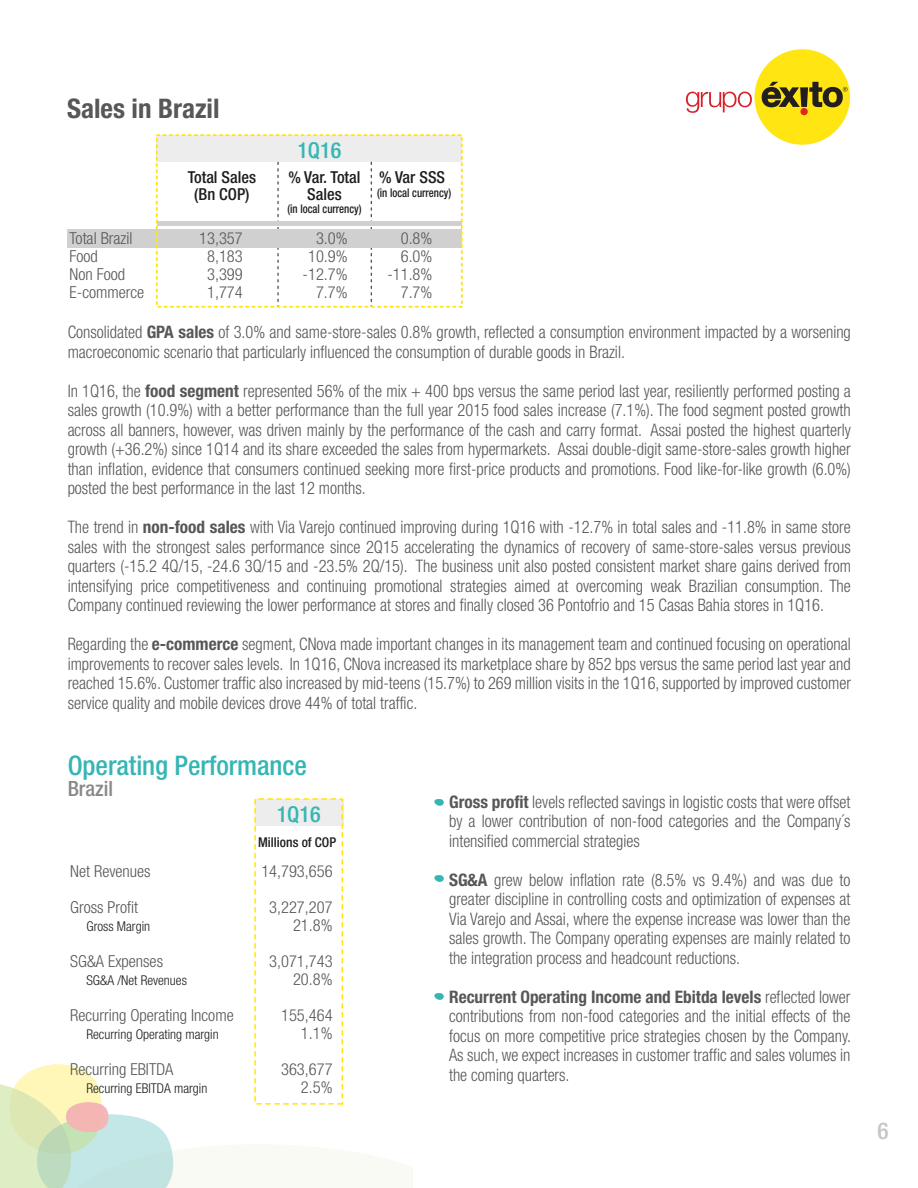
<style>
.page{position:relative;width:918px;height:1188px;background:#fff}
.page>*{position:absolute;margin:0;border:0;box-sizing:border-box;transform-origin:0 0}
.t1{font:500 condensed 27px "Helvetica Neue LT Std";color:#35b6b4}
.t2{font:700 condensed 27px "Helvetica Neue";color:#575756}
.t3{font:500 condensed 23.25px "Helvetica Neue LT Std";color:#c6c6c6}
.t4{font:500 condensed 22.05px "Helvetica Neue LT Std";color:#35b6b4}
.t5{font:500 condensed 21px "Helvetica Neue LT Std";color:#888887}
.t6{font:300 condensed 17.25px/19.5px "Helvetica Neue";color:#575756;text-align:justify;scale:.95 1}
.t7{font:300 condensed 16.5px "Helvetica Neue";color:#575756}
.t8{font:500 condensed 16.5px/16.5px "Helvetica Neue";color:#1d1d1b;text-align:center}
.t9{font:300 condensed 13.5px "Helvetica Neue";color:#1d1d1b}
.t10{font:500 condensed 13.5px "Helvetica Neue";color:#1d1d1b}
.t11{font:500 condensed 12px "Helvetica Neue";color:#1d1d1b;scale:.9 1}
.s1{font-weight:700}
</style>
<div class="page">
<svg style="left:434px;top:799px;width:10px;height:7px"></svg>
<svg style="left:434px;top:875px;width:10px;height:7px"></svg>
<svg style="left:434px;top:993px;width:10px;height:7px"></svg>
<div style="left:755px;top:49px;width:95px;height:96px;background:#ffe512;border-radius:50%"></div>
<div style="left:800px;top:108px;width:8px;height:7px;background:#e2251d;border-radius:50%"></div>
<svg style="left:762px;top:82px;width:86px;height:25px"></svg>
<svg style="left:686px;top:92px;width:66px;height:21px"></svg>
<svg style="left:0;top:1064px;width:344px;height:124px"></svg>
<div style="left:157px;top:135px;width:305px;height:27px;background:#ededed"></div>
<svg style="left:278px;top:162px;width:1px;height:140px"></svg>
<svg style="left:371px;top:162px;width:1px;height:140px"></svg>
<div style="left:157px;top:221px;width:305px;height:5px;background:#d0d0d0"></div>
<div style="left:67px;top:229px;width:395px;height:19px;background:#d0d0d0"></div>
<div style="left:156px;top:134px;width:307px;height:174px;border:2px dashed #ffe512"></div>
<div style="left:255px;top:799px;width:89px;height:26px;background:#ededed"></div>
<div style="left:254px;top:798px;width:89px;height:307px;border:2px dashed #ffe512"></div>
<h1 class="t2" style="left:67px;top:92px;width:154px">Sales in Brazil</h1>
<p class="t4" style="left:297px;top:137px;width:45px">1Q16</p>
<p class="t8" style="left:188px;top:169px;width:70px">Total Sales (Bn COP)</p>
<p class="t8" style="left:288px;top:169px;width:74px">% Var. Total<br>Sales</p>
<p class="t8" style="left:379px;top:169px;width:68px">% Var SSS</p>
<p class="t11" style="left:377px;top:185px;width:84px">(in local currency)</p>
<p class="t11" style="left:287px;top:201px;width:84px">(in local currency)</p>
<p class="t7" style="left:70px;top:229px;width:64px">Total Brazil</p>
<p class="t7" style="left:199px;top:229px;width:45px">13,357</p>
<p class="t7" style="left:316px;top:229px;width:33px">3.0%</p>
<p class="t7" style="left:401px;top:229px;width:33px">0.8%</p>
<p class="t7" style="left:70px;top:247px;width:30px">Food</p>
<p class="t7" style="left:207px;top:247px;width:37px">8,183</p>
<p class="t7" style="left:308px;top:247px;width:41px">10.9%</p>
<p class="t7" style="left:401px;top:247px;width:33px">6.0%</p>
<p class="t7" style="left:70px;top:265px;width:57px">Non Food</p>
<p class="t7" style="left:207px;top:265px;width:37px">3,399</p>
<p class="t7" style="left:303px;top:265px;width:47px">-12.7%</p>
<p class="t7" style="left:387px;top:265px;width:47px">-11.8%</p>
<p class="t7" style="left:70px;top:283px;width:76px">E-commerce</p>
<p class="t7" style="left:207px;top:283px;width:37px">1,774</p>
<p class="t7" style="left:316px;top:283px;width:33px">7.7%</p>
<p class="t7" style="left:401px;top:283px;width:33px">7.7%</p>
<p class="t6" style="left:68px;top:322px;width:826px">Consolidated <span class="s1">GPA sales</span> of 3.0% and same-store-sales 0.8% growth, reflected a consumption environment impacted by a worsening macroeconomic scenario that particularly influenced the consumption of durable goods in Brazil.</p>
<p class="t6" style="left:68px;top:381px;width:826px">In 1Q16, the <span class="s1">food segment</span> represented 56% of the mix + 400 bps versus the same period last year, resiliently performed posting a sales growth (10.9%) with a better performance than the full year 2015 food sales increase (7.1%). The food segment posted growth across all banners, however, was driven mainly by the performance of the cash and carry format. Assai posted the highest quarterly growth (+36.2%) since 1Q14 and its share exceeded the sales from hypermarkets. Assai double-digit same-store-sales growth higher than inflation, evidence that consumers continued seeking more first-price products and promotions. Food like-for-like growth (6.0%) posted the best performance in the last 12 months.</p>
<p class="t6" style="left:68px;top:517px;width:826px">The trend in <span class="s1">non-food sales</span> with Via Varejo continued improving during 1Q16 with -12.7% in total sales and -11.8% in same store sales with the strongest sales performance since 2Q15 accelerating the dynamics of recovery of same-store-sales versus previous quarters (-15.2 4Q/15, -24.6 3Q/15 and -23.5% 2Q/15). The business unit also posted consistent market share gains derived from intensifying price competitiveness and continuing promotional strategies aimed at overcoming weak Brazilian consumption. The Company continued reviewing the lower performance at stores and finally closed 36 Pontofrio and 15 Casas Bahia stores in 1Q16.</p>
<p class="t6" style="left:68px;top:634px;width:826px">Regarding the <span class="s1">e-commerce</span> segment, CNova made important changes in its management team and continued focusing on operational improvements to recover sales levels. In 1Q16, CNova increased its marketplace share by 852 bps versus the same period last year and reached 15.6%. Customer traffic also increased by mid-teens (15.7%) to 269 million visits in the 1Q16, supported by improved customer service quality and mobile devices drove 44% of total traffic.</p>
<h1 class="t1" style="left:68px;top:749px;width:241px">Operating Performance</h1>
<p class="t5" style="left:68px;top:776px;width:47px">Brazil</p>
<p class="t4" style="left:277px;top:801px;width:45px">1Q16</p>
<p class="t10" style="left:258px;top:834px;width:79px">Millions of COP</p>
<p class="t7" style="left:70px;top:861px;width:82px">Net Revenues</p>
<p class="t7" style="left:261px;top:861px;width:73px">14,793,656</p>
<p class="t7" style="left:70px;top:897px;width:69px">Gross Profit</p>
<p class="t7" style="left:269px;top:897px;width:65px">3,227,207</p>
<p class="t9" style="left:86px;top:918px;width:65px">Gross Margin</p>
<p class="t7" style="left:293px;top:915px;width:41px">21.8%</p>
<p class="t7" style="left:70px;top:951px;width:94px">SG&amp;A Expenses</p>
<p class="t7" style="left:269px;top:951px;width:65px">3,071,743</p>
<p class="t9" style="left:86px;top:972px;width:102px">SG&amp;A /Net Revenues</p>
<p class="t7" style="left:293px;top:969px;width:41px">20.8%</p>
<p class="t7" style="left:70px;top:1005px;width:165px">Recurring Operating Income</p>
<p class="t7" style="left:281px;top:1005px;width:53px">155,464</p>
<p class="t9" style="left:86px;top:1026px;width:134px">Recurring Operating margin</p>
<p class="t7" style="left:301px;top:1023px;width:33px">1.1%</p>
<p class="t7" style="left:70px;top:1059px;width:105px">Recurring EBITDA</p>
<p class="t7" style="left:281px;top:1059px;width:53px">363,677</p>
<p class="t9" style="left:86px;top:1080px;width:122px">Recurring EBITDA margin</p>
<p class="t7" style="left:301px;top:1077px;width:33px">2.5%</p>
<p class="t6" style="left:449px;top:792px;width:424px"><span class="s1">Gross profit</span> levels reflected savings in logistic costs that were offset by a lower contribution of non-food categories and the Company´s intensified commercial strategies</p>
<p class="t6" style="left:449px;top:870px;width:424px"><span class="s1">SG&amp;A</span> grew below inflation rate (8.5% vs 9.4%) and was due to greater discipline in controlling costs and optimization of expenses at Via Varejo and Assai, where the expense increase was lower than the sales growth. The Company operating expenses are mainly related to the integration process and headcount reductions.</p>
<p class="t6" style="left:449px;top:987px;width:425px"><span class="s1">Recurrent Operating Income and Ebitda levels</span> reflected lower contributions from non-food categories and the initial effects of the focus on more competitive price strategies chosen by the Company.<br>As such, we expect increases in customer traffic and sales volumes in the coming quarters.</p>
<h2 class="t3" style="left:878px;top:1117px;width:13px">6</h2>
</div>
